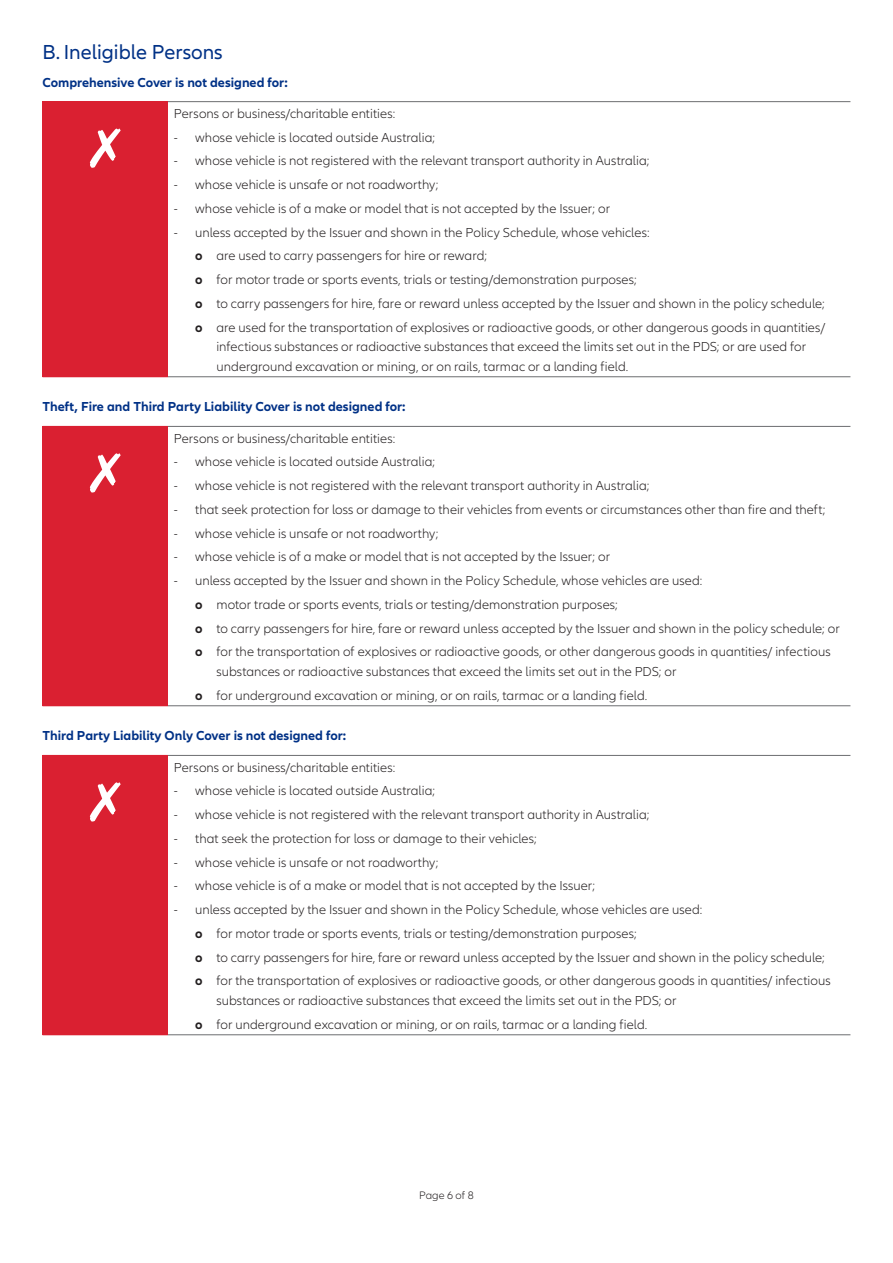
<style>
.page{position:relative;width:893px;height:1263px;background:#fff}
.page>*{position:absolute;margin:0;border:0;box-sizing:border-box;transform-origin:0 0}
.t1{font:21px "Allianz Neo";color:#003186}
.t2{font:300 13.5px/23.7px "Allianz Neo";letter-spacing:.005em;color:#231f20}
.t3{font:700 13.5px "Allianz Neo";color:#003186}
.t4{font:300 11.25px "Allianz Neo";color:#231f20}
.s1{font-weight:700}
</style>
<div class="page">
<div style="left:43px;top:102px;width:125px;height:275px;background:#da2031"></div>
<hr style="left:168px;top:376px;width:682px;height:1px;background:#6c6d70">
<hr style="left:168px;top:101px;width:682px;height:1px;background:#6c6d70">
<hr style="left:43px;top:101px;width:125px;height:1px;background:#da2031">
<div style="left:43px;top:426px;width:125px;height:280px;background:#da2031"></div>
<hr style="left:168px;top:705px;width:682px;height:1px;background:#6c6d70">
<hr style="left:168px;top:426px;width:682px;height:1px;background:#6c6d70">
<div style="left:43px;top:755px;width:125px;height:280px;background:#da2031"></div>
<hr style="left:168px;top:1034px;width:682px;height:1px;background:#6c6d70">
<hr style="left:168px;top:755px;width:682px;height:1px;background:#6c6d70">
<h1 class="t1" style="left:43px;top:40px;width:182px">B. Ineligible Persons</h1>
<p class="t3" style="left:43px;top:74px;width:247px">Comprehensive Cover is not designed for:</p>
<p class="t2" style="left:174px;top:102px;width:223px">Persons or business/charitable entities:</p>
<p class="t2" style="left:174px;top:126px;width:263px">- whose vehicle is located outside Australia;</p>
<p class="t2" style="left:174px;top:149px;width:477px">- whose vehicle is not registered with the relevant transport authority in Australia;</p>
<p class="t2" style="left:174px;top:173px;width:266px">- whose vehicle is unsafe or not roadworthy;</p>
<p class="t2" style="left:174px;top:197px;width:438px">- whose vehicle is of a make or model that is not accepted by the Issuer; or</p>
<p class="t2" style="left:195px;top:221px;width:632px;text-indent:-21px">- unless accepted by the Issuer and shown in the Policy Schedule, whose vehicles:<br><span class="s1">o</span> are used to carry passengers for hire or reward;<br><span class="s1">o</span> for motor trade or sports events, trials or testing/demonstration purposes;<br><span class="s1">o</span> to carry passengers for hire, fare or reward unless accepted by the Issuer and shown in the policy schedule; <span class="s1">o</span> are used for the transportation of explosives or radioactive goods, or other dangerous goods in quantities/</p>
<p class="t2" style="left:216px;top:337px;width:591px;line-height:19.5px">infectious substances or radioactive substances that exceed the limits set out in the PDS; or are used for underground excavation or mining, or on rails, tarmac or a landing field.</p>
<p class="t3" style="left:43px;top:399px;width:365px">Theft, Fire and Third Party Liability Cover is not designed for:</p>
<p class="t2" style="left:174px;top:427px;width:223px">Persons or business/charitable entities:</p>
<p class="t2" style="left:174px;top:450px;width:263px">- whose vehicle is located outside Australia;</p>
<p class="t2" style="left:174px;top:474px;width:477px">- whose vehicle is not registered with the relevant transport authority in Australia;</p>
<p class="t2" style="left:174px;top:498px;width:653px">- that seek protection for loss or damage to their vehicles from events or circumstances other than fire and theft;</p>
<p class="t2" style="left:174px;top:522px;width:266px">- whose vehicle is unsafe or not roadworthy;</p>
<p class="t2" style="left:174px;top:545px;width:438px">- whose vehicle is of a make or model that is not accepted by the Issuer; or</p>
<p class="t2" style="left:195px;top:569px;width:646px;text-indent:-21px">- unless accepted by the Issuer and shown in the Policy Schedule, whose vehicles are used:<br><span class="s1">o</span> motor trade or sports events, trials or testing/demonstration purposes;<br><span class="s1">o</span> to carry passengers for hire, fare or reward unless accepted by the Issuer and shown in the policy schedule; or <span class="s1">o</span> for the transportation of explosives or radioactive goods, or other dangerous goods in quantities/ infectious</p>
<p class="t2" style="left:195px;top:660px;width:483px;text-indent:21px">substances or radioactive substances that exceed the limits set out in the PDS; or <span class="s1">o</span> for underground excavation or mining, or on rails, tarmac or a landing field.</p>
<p class="t3" style="left:43px;top:728px;width:305px">Third Party Liability Only Cover is not designed for:</p>
<p class="t2" style="left:174px;top:756px;width:223px">Persons or business/charitable entities:</p>
<p class="t2" style="left:174px;top:779px;width:263px">- whose vehicle is located outside Australia;</p>
<p class="t2" style="left:174px;top:803px;width:477px">- whose vehicle is not registered with the relevant transport authority in Australia;</p>
<p class="t2" style="left:174px;top:827px;width:364px">- that seek the protection for loss or damage to their vehicles;</p>
<p class="t2" style="left:174px;top:851px;width:266px">- whose vehicle is unsafe or not roadworthy;</p>
<p class="t2" style="left:174px;top:874px;width:423px">- whose vehicle is of a make or model that is not accepted by the Issuer;</p>
<p class="t2" style="left:195px;top:898px;width:637px;text-indent:-21px">- unless accepted by the Issuer and shown in the Policy Schedule, whose vehicles are used:<br><span class="s1">o</span> for motor trade or sports events, trials or testing/demonstration purposes;<br><span class="s1">o</span> to carry passengers for hire, fare or reward unless accepted by the Issuer and shown in the policy schedule; <span class="s1">o</span> for the transportation of explosives or radioactive goods, or other dangerous goods in quantities/ infectious</p>
<p class="t2" style="left:195px;top:989px;width:483px;text-indent:21px">substances or radioactive substances that exceed the limits set out in the PDS; or <span class="s1">o</span> for underground excavation or mining, or on rails, tarmac or a landing field.</p>
<p class="t4" style="left:419px;top:1189px;width:56px">Page 6 of 8</p>
</div>
